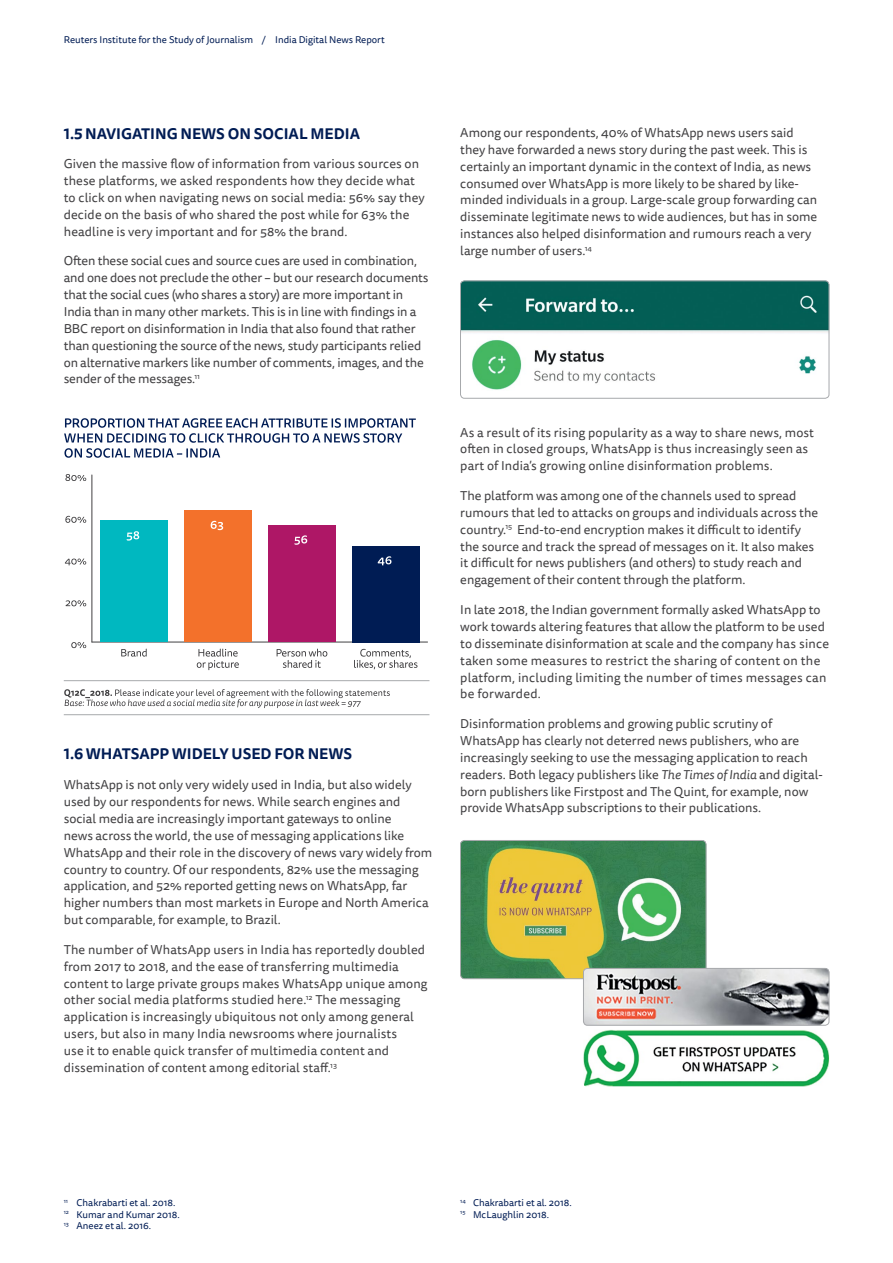
<style>
.page{position:relative;width:893px;height:1263px;background:#fff}
.page>*{position:absolute;margin:0;border:0;box-sizing:border-box;transform-origin:0 0}
.t1{font:700 15px "Tisa Sans Pro";color:#001c54}
.t2{font:12.75px/17px "Tisa Sans Pro";color:#414042}
.t3{font:9.75px/11.2px "Tisa Sans Pro";color:#001c54}
.s1{font-style:italic}
</style>
<div class="page">
<hr style="left:92px;top:642px;width:336px;height:1px;background:#414042">
<svg style="left:71px;top:642px;width:15px;height:6px"></svg>
<svg style="left:66px;top:600px;width:20px;height:6px"></svg>
<svg style="left:65px;top:558px;width:21px;height:7px"></svg>
<svg style="left:65px;top:516px;width:21px;height:7px"></svg>
<svg style="left:65px;top:474px;width:21px;height:7px"></svg>
<hr style="left:92px;top:475px;width:1px;height:167px;background:#414042">
<div style="left:100px;top:521px;width:68px;height:121px;background:#00b8c0"></div>
<svg style="left:127px;top:531px;width:12px;height:10px"></svg>
<div style="left:184px;top:510px;width:68px;height:132px;background:#f3712b"></div>
<svg style="left:211px;top:521px;width:12px;height:9px"></svg>
<div style="left:268px;top:525px;width:68px;height:117px;background:#ae1766"></div>
<svg style="left:294px;top:535px;width:13px;height:10px"></svg>
<div style="left:352px;top:546px;width:68px;height:96px;background:#001c54"></div>
<svg style="left:378px;top:556px;width:13px;height:9px"></svg>
<svg style="left:354px;top:649px;width:63px;height:20px"></svg>
<svg style="left:277px;top:649px;width:50px;height:19px"></svg>
<svg style="left:197px;top:649px;width:42px;height:21px"></svg>
<svg style="left:121px;top:649px;width:26px;height:8px"></svg>
<svg style="left:64px;top:418px;width:352px;height:40px"></svg>
<hr style="left:64px;top:714px;width:365px;height:1px;background:#a7a9ac">
<hr style="left:64px;top:680px;width:365px;height:1px;background:#a7a9ac">
<svg style="left:64px;top:689px;width:326px;height:19px"></svg>
<img style="left:460px;top:281px;width:369px;height:117px">
<div style="left:460px;top:281px;width:369px;height:117px;border:1px solid #a7a9ac;border-radius:4px"></div>
<img style="left:461px;top:840px;width:245px;height:139px">
<div style="left:460px;top:840px;width:246px;height:139px;border:1px solid #a7a9ac;border-radius:4px"></div>
<img style="left:583px;top:968px;width:246px;height:57px">
<div style="left:583px;top:968px;width:246px;height:57px;border:1px solid #a7a9ac;border-radius:4px"></div>
<img style="left:583px;top:1030px;width:246px;height:57px">
<p class="t3" style="left:64px;top:34px;width:322px">Reuters Institute for the Study of Journalism / India Digital News Report</p>
<p class="t1" style="left:64px;top:122px;width:298px">1.5 NAVIGATING NEWS ON SOCIAL MEDIA</p>
<p class="t2" style="left:64px;top:156px;width:362px">Given the massive flow of information from various sources on these platforms, we asked respondents how they decide what to click on when navigating news on social media: 56% say they decide on the basis of who shared the post while for 63% the headline is very important and for 58% the brand.</p>
<p class="t2" style="left:64px;top:253px;width:366px">Often these social cues and source cues are used in combination, and one does not preclude the other – but our research documents that the social cues (who shares a story) are more important in India than in many other markets. This is in line with findings in a BBC report on disinformation in India that also found that rather than questioning the source of the news, study participants relied on alternative markers like number of comments, images, and the sender of the messages.<sup>11</sup></p>
<p class="t1" style="left:64px;top:743px;width:290px">1.6 WHATSAPP WIDELY USED FOR NEWS</p>
<p class="t2" style="left:64px;top:776px;width:370px">WhatsApp is not only very widely used in India, but also widely used by our respondents for news. While search engines and social media are increasingly important gateways to online<br>news across the world, the use of messaging applications like WhatsApp and their role in the discovery of news vary widely from country to country. Of our respondents, 82% use the messaging application, and 52% reported getting news on WhatsApp, far higher numbers than most markets in Europe and North America but comparable, for example, to Brazil.</p>
<p class="t2" style="left:64px;top:941px;width:365px">The number of WhatsApp users in India has reportedly doubled from 2017 to 2018, and the ease of transferring multimedia content to large private groups makes WhatsApp unique among other social media platforms studied here.<sup>12</sup> The messaging application is increasingly ubiquitous not only among general users, but also in many India newsrooms where journalists<br>use it to enable quick transfer of multimedia content and dissemination of content among editorial staff.<sup>13</sup></p>
<p class="t2" style="left:460px;top:124px;width:358px">Among our respondents, 40% of WhatsApp news users said they have forwarded a news story during the past week. This is certainly an important dynamic in the context of India, as news consumed over WhatsApp is more likely to be shared by like&shy;minded individuals in a group. Large-scale group forwarding can disseminate legitimate news to wide audiences, but has in some instances also helped disinformation and rumours reach a very large number of users.<sup>14</sup></p>
<p class="t2" style="left:460px;top:424px;width:355px">As a result of its rising popularity as a way to share news, most often in closed groups, WhatsApp is thus increasingly seen as part of India’s growing online disinformation problems.</p>
<p class="t2" style="left:460px;top:487px;width:359px">The platform was among one of the channels used to spread rumours that led to attacks on groups and individuals across the country.<sup>15</sup> End-to-end encryption makes it difficult to identify the source and track the spread of messages on it. It also makes it difficult for news publishers (and others) to study reach and engagement of their content through the platform.</p>
<p class="t2" style="left:460px;top:601px;width:370px">In late 2018, the Indian government formally asked WhatsApp to work towards altering features that allow the platform to be used to disseminate disinformation at scale and the company has since taken some measures to restrict the sharing of content on the platform, including limiting the number of times messages can be forwarded.</p>
<p class="t2" style="left:460px;top:715px;width:364px">Disinformation problems and growing public scrutiny of WhatsApp has clearly not deterred news publishers, who are increasingly seeking to use the messaging application to reach readers. Both legacy publishers like <span class="s1">The Times of India</span> and digital&shy;born publishers like Firstpost and The Quint, for example, now provide WhatsApp subscriptions to their publications.</p>
<p class="t3" style="left:64px;top:1198px;width:118px"><sup>11</sup> Chakrabarti et al. 2018.<br><sup>12</sup> Kumar and Kumar 2018.<br><sup>13</sup> Aneez et al. 2016.</p>
<p class="t3" style="left:460px;top:1198px;width:113px"><sup>14</sup> Chakrabarti et al. 2018.<br><sup>15</sup> McLaughlin 2018.</p>
</div>
